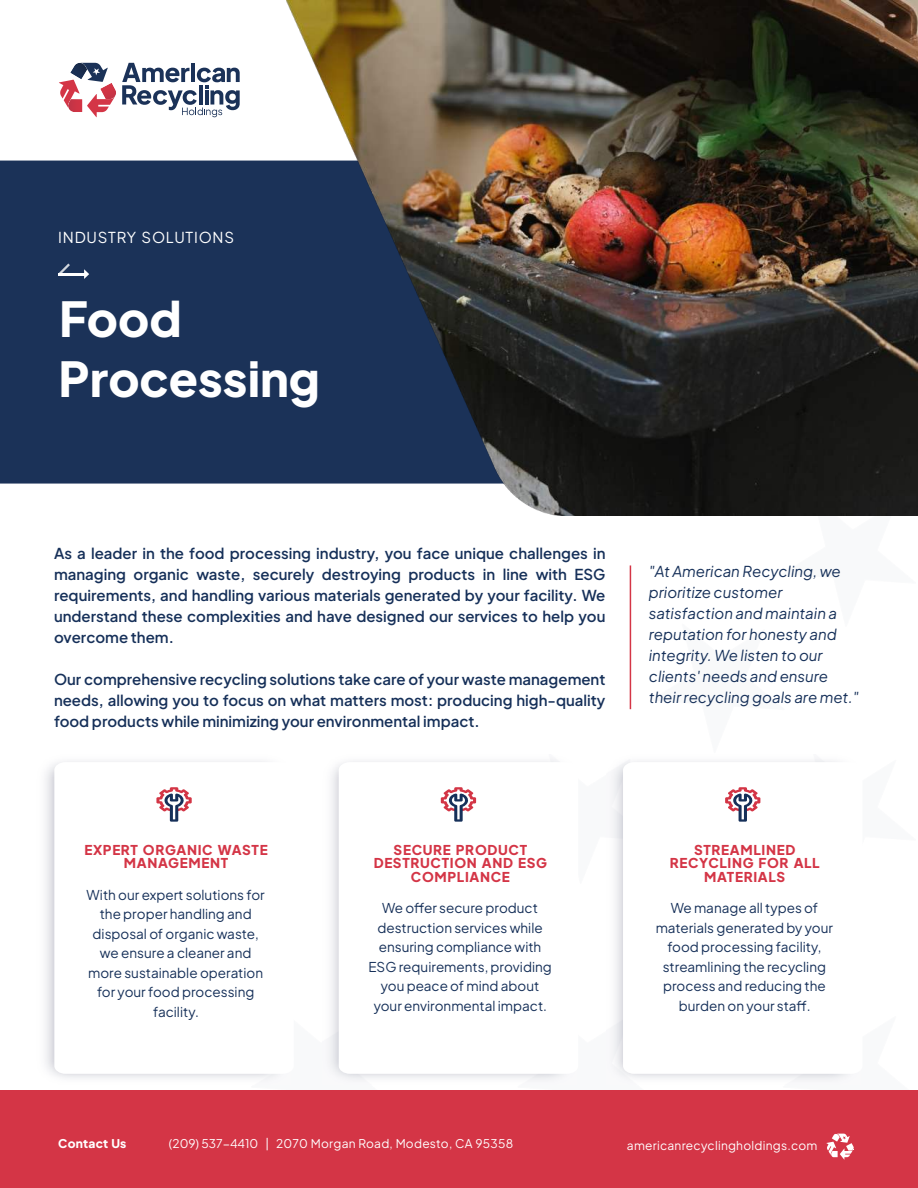
<style>
.page{position:relative;width:918px;height:1188px;background:#fff}
.page>*{position:absolute;margin:0;border:0;box-sizing:border-box;transform-origin:0 0}
.t1{font:800 48px/60px "Plus Jakarta Sans";color:#fff}
.t2{font:600 15px/21px "Plus Jakarta Sans";color:#163059;text-align:justify}
.t3{font:italic 15px/21px "Plus Jakarta Sans";color:#163059}
.t4{font:15px "Plus Jakarta Sans";letter-spacing:.05em;color:#fff}
.t5{font:13.5px/19.5px "Plus Jakarta Sans";color:#163059;text-align:center}
.t6{font:800 13.5px/13.5px "Plus Jakarta Sans";letter-spacing:.05em;color:#d43546;text-align:center}
.t7{font:12px "Plus Jakarta Sans";letter-spacing:.02em;color:#fff}
.t8{font:800 12px "Plus Jakarta Sans";letter-spacing:.02em;color:#fff}
</style>
<div class="page">
<div style="left:0;top:1090px;width:918px;height:98px;background:#d43546"></div>
<svg style="left:54px;top:762px;width:236px;height:312px"></svg>
<div style="left:0;top:161px;width:287px;height:323px;background:#1b3258"></div>
<svg style="left:59px;top:264px;width:11px;height:9px"></svg>
<hr style="left:59px;top:273px;width:28px;height:2px;background:#fff">
<svg style="left:84px;top:269px;width:5px;height:10px"></svg>
<svg style="left:59px;top:63px;width:57px;height:54px"></svg>
<svg style="left:122px;top:63px;width:118px;height:54px"></svg>
<svg style="left:156px;top:787px;width:36px;height:35px"></svg>
<svg style="left:725px;top:787px;width:35px;height:35px"></svg>
<svg style="left:441px;top:787px;width:35px;height:35px"></svg>
<hr style="left:630px;top:565px;width:1px;height:144px;background:#d43546">
<img style="left:287px;top:0;width:631px;height:516px">
<svg style="left:826px;top:1134px;width:28px;height:26px"></svg>
<p class="t4" style="left:58px;top:225px;width:177px">INDUSTRY SOLUTIONS</p>
<h1 class="t1" style="left:59px;top:284px;width:263px">Food<br>Processing</h1>
<p class="t2" style="left:54px;top:541px;width:553px">As a leader in the food processing industry, you face unique challenges in managing organic waste, securely destroying products in line with ESG requirements, and handling various materials generated by your facility. We understand these complexities and have designed our services to help you overcome them.</p>
<p class="t2" style="left:54px;top:667px;width:553px">Our comprehensive recycling solutions take care of your waste management needs, allowing you to focus on what matters most: producing high-quality food products while minimizing your environmental impact.</p>
<p class="t3" style="left:649px;top:559px;width:211px">"At American Recycling, we prioritize customer satisfaction and maintain a reputation for honesty and integrity. We listen to our clients' needs and ensure their recycling goals are met."</p>
<p class="t6" style="left:84px;top:842px;width:185px">EXPERT ORGANIC WASTE<br>MANAGEMENT</p>
<p class="t5" style="left:87px;top:883px;width:180px">With our expert solutions for the proper handling and disposal of organic waste, we ensure a cleaner and more sustainable operation for your food processing facility.</p>
<p class="t6" style="left:374px;top:842px;width:175px">SECURE PRODUCT<br>DESTRUCTION AND ESG<br>COMPLIANCE</p>
<p class="t5" style="left:368px;top:897px;width:185px">We o昀昀er secure product destruction services while ensuring compliance with<br>ESG requirements, providing you peace of mind about your environmental impact.</p>
<p class="t6" style="left:670px;top:842px;width:151px">STREAMLINED<br>RECYCLING FOR ALL<br>MATERIALS</p>
<p class="t5" style="left:656px;top:897px;width:179px">We manage all types of materials generated by your food processing facility, streamlining the recycling process and reducing the burden on your sta昀昀.</p>
<p class="t8" style="left:58px;top:1133px;width:70px">Contact Us</p>
<p class="t7" style="left:169px;top:1134px;width:346px">(209) 537−4410 | 2070 Morgan Road, Modesto, CA 95358</p>
<p class="t7" style="left:627px;top:1136px;width:192px">americanrecyclingholdings.com</p>
</div>
